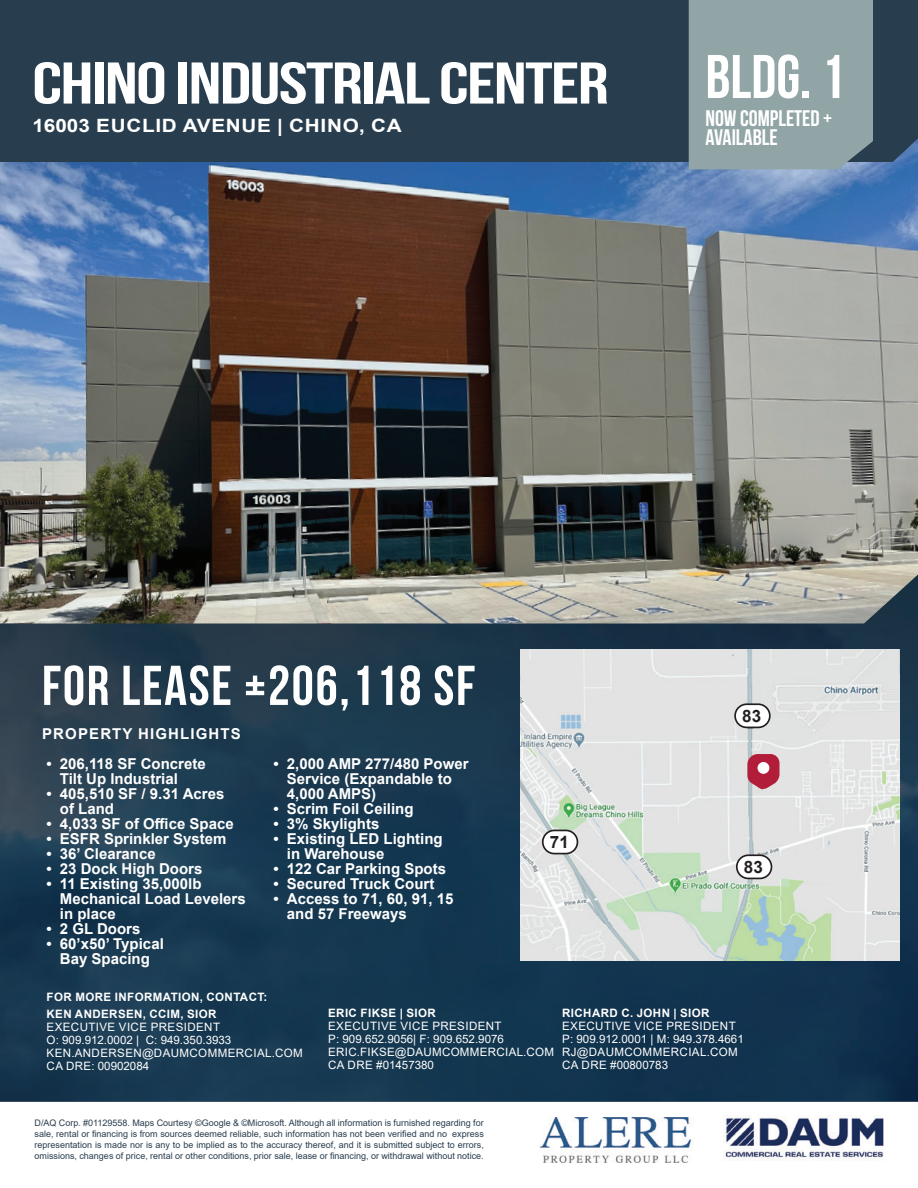
<style>
.page{position:relative;width:918px;height:1188px;background:#fff}
.page>*{position:absolute;margin:0;border:0;box-sizing:border-box;transform-origin:0 0}
.t1{font:700 61.5px "Bebas Neue";color:#fff}
.t2{font:700 58.65px "Bebas Neue";letter-spacing:-.02em;color:#fff;scale:1.31 1}
.t3{font:700 55.95px "Bebas Neue";letter-spacing:.03em;color:#fff}
.t4{font:700 22.5px/19.2px "Bebas Neue";color:#fff}
.t5{font:700 18.3px "Arial";letter-spacing:.035em;color:#fff;scale:1.13 1}
.t6{font:700 16.95px "Arial";color:#231f20}
.t7{font:700 15px/15px "Arial";color:#fff}
.t8{font:700 15px "Arial";letter-spacing:.075em;color:#fff}
.t9{font:11.55px/13px "Arial";letter-spacing:.035em;color:#fff}
.t10{font:700 11.55px "Arial";letter-spacing:.035em;color:#fff}
.t11{font:9px/10.8px "Arial";color:#283d4e;text-align:justify}
</style>
<div class="page">
<img style="left:0;top:624px;width:918px;height:478px">
<img style="left:0;top:162px;width:918px;height:462px">
<img style="left:725px;top:1116px;width:159px;height:44px">
<img style="left:539px;top:1117px;width:153px;height:46px">
<img style="left:521px;top:650px;width:378px;height:310px">
<svg style="left:747px;top:754px;width:32px;height:35px"></svg>
<div style="left:758px;top:762px;width:11px;height:12px;background:#fff;border-radius:50%"></div>
<div style="left:543px;top:830px;width:34px;height:24px;background:#fff;border-radius:12px"></div>
<div style="left:542px;top:830px;width:36px;height:24px;border:2px solid #231f20;border-radius:12px"></div>
<div style="left:735px;top:704px;width:35px;height:23px;background:#fff;border-radius:12px"></div>
<div style="left:734px;top:703px;width:37px;height:25px;border:2px solid #231f20;border-radius:12px"></div>
<div style="left:771px;top:856px;width:85px;height:30px;background:#e2e3e2"></div>
<div style="left:737px;top:855px;width:34px;height:23px;background:#fff;border-radius:12px"></div>
<div style="left:736px;top:854px;width:36px;height:25px;border:2px solid #231f20;border-radius:12px"></div>
<div style="left:0;top:0;width:918px;height:162px;background:#283d4e"></div>
<div style="left:689px;top:0;width:184px;height:169px;background:#91a4a6"></div>
<h2 class="t2" style="left:32px;top:51px;width:441px">CHINO INDUSTRIAL CENTER</h2>
<h1 class="t1" style="left:705px;top:43px;width:141px">BLDG. 1</h1>
<h3 class="t4" style="left:705px;top:108px;width:128px">NOW COMPLETED +<br>AVAILABLE</h3>
<p class="t5" style="left:32px;top:113px;width:328px">16003 EUCLID AVENUE | CHINO, CA</p>
<h3 class="t3" style="left:42px;top:655px;width:435px">FOR LEASE ±206,118 SF</h3>
<p class="t8" style="left:42px;top:723px;width:200px">PROPERTY HIGHLIGHTS</p>
<p class="t7" style="left:60px;top:756px;width:147px;text-indent:-14px">• 206,118 SF Concrete<br>Tilt Up Industrial</p>
<p class="t7" style="left:60px;top:786px;width:166px;text-indent:-14px">• 405,510 SF / 9.31 Acres of Land</p>
<p class="t7" style="left:46px;top:816px;width:189px">• 4,033 SF of Office Space</p>
<p class="t7" style="left:46px;top:831px;width:182px">• ESFR Sprinkler System</p>
<p class="t7" style="left:46px;top:846px;width:111px">• 36’ Clearance</p>
<p class="t7" style="left:46px;top:861px;width:158px">• 23 Dock High Doors</p>
<p class="t7" style="left:60px;top:876px;width:187px;text-indent:-14px">• 11 Existing 35,000lb<br>Mechanical Load Levelers in place</p>
<p class="t7" style="left:46px;top:921px;width:96px">• 2 GL Doors</p>
<p class="t7" style="left:46px;top:936px;width:119px;text-align:center">• 60’x50’ Typical<br>Bay Spacing</p>
<p class="t7" style="left:287px;top:756px;width:183px;text-indent:-13px">• 2,000 AMP 277/480 Power<br>Service (Expandable to<br>4,000 AMPS)</p>
<p class="t7" style="left:273px;top:801px;width:142px">• Scrim Foil Ceiling</p>
<p class="t7" style="left:273px;top:816px;width:108px">• 3% Skylights</p>
<p class="t7" style="left:287px;top:831px;width:157px;text-indent:-13px">• Existing LED Lighting in Warehouse</p>
<p class="t7" style="left:273px;top:861px;width:174px">• 122 Car Parking Spots</p>
<p class="t7" style="left:273px;top:876px;width:163px">• Secured Truck Court</p>
<p class="t7" style="left:287px;top:891px;width:168px;text-indent:-13px">• Access to 71, 60, 91, 15 and 57 Freeways</p>
<p class="t10" style="left:47px;top:989px;width:222px">FOR MORE INFORMATION, CONTACT:</p>
<p class="t6" style="left:550px;top:830px;width:20px">71</p>
<p class="t6" style="left:742px;top:704px;width:20px">83</p>
<p class="t6" style="left:744px;top:855px;width:20px">83</p>
<p class="t10" style="left:47px;top:1006px;width:171px">KEN ANDERSEN, CCIM, SIOR</p>
<p class="t9" style="left:47px;top:1021px;width:258px">EXECUTIVE VICE PRESIDENT<br>O: 909.912.0002 | C: 949.350.3933<br>KEN.ANDERSEN@DAUMCOMMERCIAL.COM<br>CA DRE: 00902084</p>
<p class="t10" style="left:328px;top:1005px;width:109px">ERIC FIKSE | SIOR</p>
<p class="t9" style="left:328px;top:1019px;width:228px">EXECUTIVE VICE PRESIDENT<br>P: 909.652.9056| F: 909.652.9076<br>ERIC.FIKSE@DAUMCOMMERCIAL.COM<br>CA DRE #01457380</p>
<p class="t10" style="left:562px;top:1005px;width:149px">RICHARD C. JOHN | SIOR</p>
<p class="t9" style="left:562px;top:1019px;width:183px">EXECUTIVE VICE PRESIDENT<br>P: 909.912.0001 | M: 949.378.4661<br>RJ@DAUMCOMMERCIAL.COM<br>CA DRE #00800783</p>
<p class="t11" style="left:35px;top:1118px;width:451px">D/AQ Corp. #01129558. Maps Courtesy ©Google &amp; ©Microsoft. Although all information is furnished regarding for sale, rental or financing is from sources deemed reliable, such information has not been verified and no express representation is made nor is any to be implied as to the accuracy thereof, and it is submitted subject to errors, omissions, changes of price, rental or other conditions, prior sale, lease or financing, or withdrawal without notice.</p>
</div>
